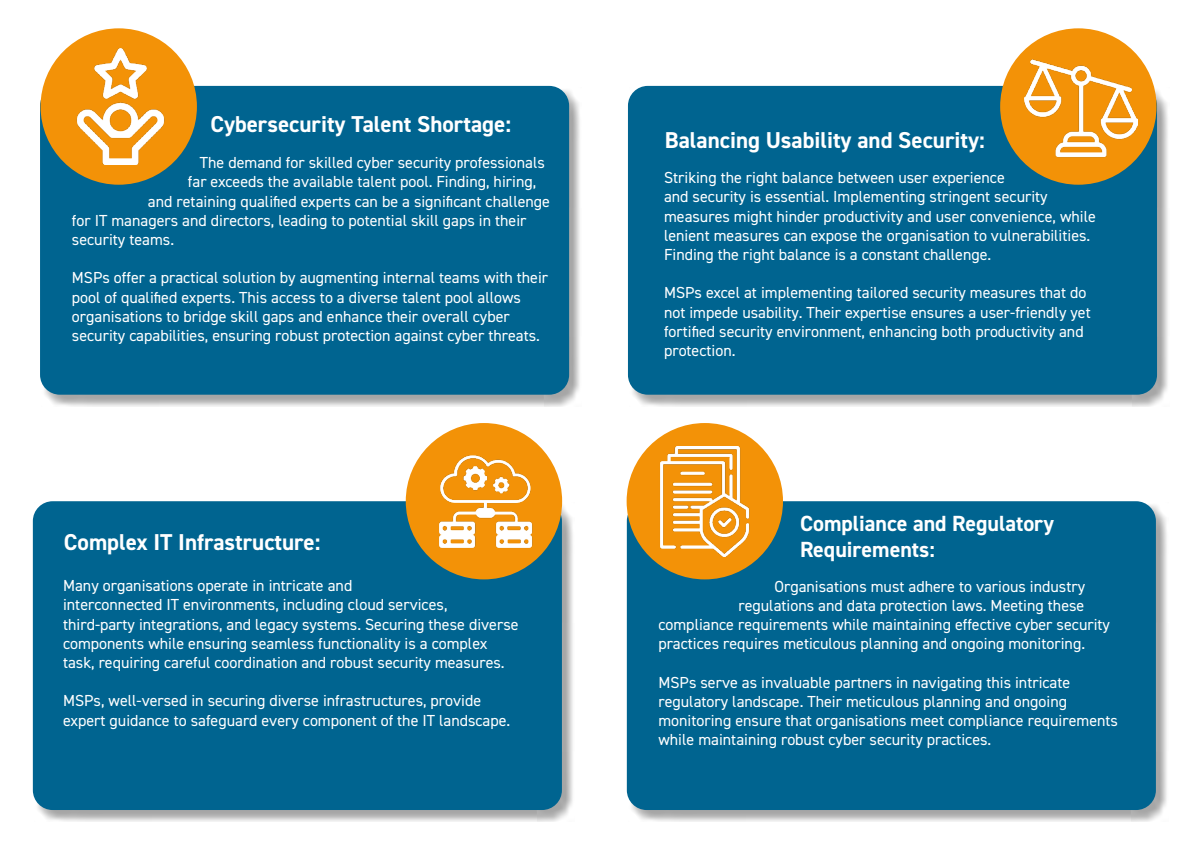
<style>
.page{position:relative;width:1190px;height:842px;background:#fff}
.page>*{position:absolute;margin:0;border:0;box-sizing:border-box;transform-origin:0 0}
.t1{font:700 23px "DIN2014";color:#fff}
.t2{font:700 22px/26.4px "DIN2014";color:#fff}
.t3{font:16px/19.2px "DIN2014";color:#fff}
</style>
<div class="page">
<div style="left:41px;top:87px;width:541px;height:320px;background:#000;opacity:.35"></div>
<div style="left:40px;top:86px;width:529px;height:309px;background:#006490;border-radius:20px"></div>
<div style="left:34px;top:502px;width:541px;height:320px;background:#000;opacity:.35"></div>
<div style="left:33px;top:501px;width:529px;height:309px;background:#006490;border-radius:20px"></div>
<div style="left:41px;top:28px;width:156px;height:157px;background:#f39207;border-radius:50%"></div>
<div style="left:406px;top:423px;width:156px;height:156px;background:#f39207;border-radius:50%"></div>
<img style="left:439px;top:455px;width:94px;height:93px">
<img style="left:62px;top:48px;width:116px;height:117px">
<div style="left:628px;top:502px;width:541px;height:320px;background:#000;opacity:.35"></div>
<div style="left:627px;top:501px;width:529px;height:309px;background:#006490;border-radius:20px"></div>
<div style="left:627px;top:423px;width:156px;height:156px;background:#f39207;border-radius:50%"></div>
<div style="left:629px;top:87px;width:541px;height:320px;background:#000;opacity:.35"></div>
<div style="left:628px;top:86px;width:529px;height:309px;background:#006490;border-radius:20px"></div>
<div style="left:1000px;top:28px;width:157px;height:157px;background:#f39207;border-radius:50%"></div>
<img style="left:1024px;top:51px;width:114px;height:113px">
<img style="left:660px;top:446px;width:90px;height:110px">
<h1 class="t1" style="left:211px;top:109px;width:302px">Cybersecurity Talent Shortage:</h1>
<p class="t3" style="left:200px;top:153px;width:347px">The demand for skilled cyber security professionals</p>
<p class="t3" style="left:188px;top:172px;width:350px">far exceeds the available talent pool. Finding, hiring,</p>
<p class="t3" style="left:148px;top:191px;width:404px">and retaining qualified experts can be a significant challenge</p>
<p class="t3" style="left:72px;top:210px;width:456px">for IT managers and directors, leading to potential skill gaps in their</p>
<p class="t3" style="left:72px;top:230px;width:104px">security teams.</p>
<p class="t3" style="left:72px;top:268px;width:478px">MSPs offer a practical solution by augmenting internal teams with their pool of qualified experts. This access to a diverse talent pool allows organisations to bridge skill gaps and enhance their overall cyber security capabilities, ensuring robust protection against cyber threats.</p>
<h1 class="t1" style="left:64px;top:527px;width:258px">Complex IT Infrastructure:</h1>
<p class="t3" style="left:63px;top:576px;width:457px">Many organisations operate in intricate and<br>interconnected IT environments, including cloud services, third-party integrations, and legacy systems. Securing these diverse components while ensuring seamless functionality is a complex task, requiring careful coordination and robust security measures.</p>
<p class="t3" style="left:63px;top:691px;width:449px">MSPs, well-versed in securing diverse infrastructures, provide expert guidance to safeguard every component of the IT landscape.</p>
<h1 class="t1" style="left:665px;top:125px;width:321px">Balancing Usability and Security:</h1>
<p class="t3" style="left:664px;top:168px;width:433px">Striking the right balance between user experience<br>and security is essential. Implementing stringent security measures might hinder productivity and user convenience, while lenient measures can expose the organisation to vulnerabilities.<br>Finding the right balance is a constant challenge.</p>
<p class="t3" style="left:664px;top:283px;width:428px">MSPs excel at implementing tailored security measures that do not impede usability. Their expertise ensures a user-friendly yet fortified security environment, enhancing both productivity and protection.</p>
<h2 class="t2" style="left:800px;top:509px;width:255px">Compliance and Regulatory<br>Requirements:</h2>
<p class="t3" style="left:774px;top:576px;width:312px">Organisations must adhere to various industry</p>
<p class="t3" style="left:738px;top:596px;width:347px">regulations and data protection laws. Meeting these</p>
<p class="t3" style="left:658px;top:615px;width:453px">compliance requirements while maintaining effective cyber security</p>
<p class="t3" style="left:658px;top:634px;width:428px">practices requires meticulous planning and ongoing monitoring.</p>
<p class="t3" style="left:658px;top:672px;width:461px">MSPs serve as invaluable partners in navigating this intricate regulatory landscape. Their meticulous planning and ongoing monitoring ensure that organisations meet compliance requirements while maintaining robust cyber security practices.</p>
</div>
